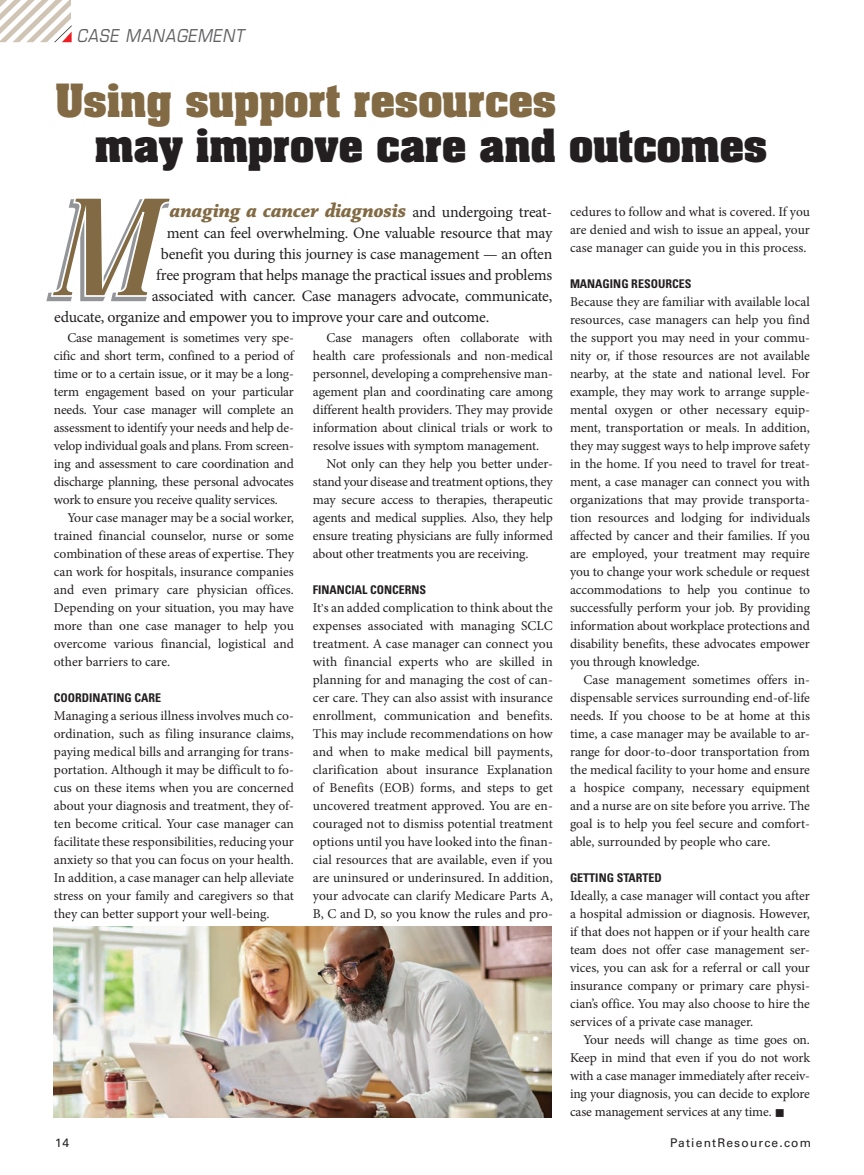
<style>
.page{position:relative;width:864px;height:1175px;background:#fff}
.page>*{position:absolute;margin:0;border:0;box-sizing:border-box;transform-origin:0 0}
.t1{font:700 39px "Aachen Std";letter-spacing:-.005em;color:#231f20}
.t2{font:700 39px "Aachen Std";letter-spacing:-.005em;color:#826b44}
.t3{font:21px "Chaparral Pro Bold It Disp";letter-spacing:.005em;color:#826b44}
.t4{font:italic 17.25px "Eurostile LT Std";letter-spacing:.07em;color:#5f5f62;scale:.87 1}
.t5{font:15.9px "Minion Pro";letter-spacing:-.02em;color:#231f20}
.t6{font:13.5px/18px "Minion Pro";letter-spacing:-.01em;color:#231f20;text-align:justify}
.t7{font:700 condensed 12px "Univers LT Std";color:#231f20}
.t8{font:12px "Univers LT Std";letter-spacing:.1em;color:#231f20}
.s1{font-family:"Minion Pro";font-size:15.9px;color:#231f20}
</style>
<div class="page">
<svg style="left:0;top:0;width:72px;height:42px"></svg>
<svg style="left:46px;top:198px;width:124px;height:104px"></svg>
<img style="left:54px;top:926px;width:497px;height:191px">
<p class="t4" style="left:77px;top:25px;width:193px">CASE MANAGEMENT</p>
<h1 class="t2" style="left:55px;top:73px;width:503px">Using support resources</h1>
<h1 class="t1" style="left:95px;top:118px;width:674px">may improve care and outcomes</h1>
<h2 class="t3" style="left:170px;top:199px;width:384px">anaging a cancer diagnosis <span class="s1">and undergoing treat-</span></h2>
<p class="t5" style="left:167px;top:222px;width:387px">ment can feel overwhelming. One valuable resource that may</p>
<p class="t5" style="left:161px;top:243px;width:393px">benefit you during this journey is case management — an often</p>
<p class="t5" style="left:156px;top:264px;width:397px">free program that helps manage the practical issues and problems</p>
<p class="t5" style="left:152px;top:285px;width:402px">associated with cancer. Case managers advocate, communicate,</p>
<p class="t5" style="left:54px;top:306px;width:436px">educate, organize and empower you to improve your care and outcome.</p>
<p class="t6" style="left:54px;top:329px;width:242px;text-indent:14px">Case management is sometimes very spe&shy;cific and short term, confined to a period of time or to a certain issue, or it may be a long&shy;term engagement based on your particular needs. Your case manager will complete an assessment to identify your needs and help de&shy;velop individual goals and plans. From screen&shy;ing and assessment to care coordination and discharge planning, these personal advocates work to ensure you receive quality services.</p>
<p class="t6" style="left:54px;top:509px;width:242px;text-indent:14px">Your case manager may be a social worker, trained financial counselor, nurse or some combination of these areas of expertise. They can work for hospitals, insurance companies and even primary care physician offices.<br>Depending on your situation, you may have more than one case manager to help you overcome various financial, logistical and other barriers to care.</p>
<p class="t7" style="left:54px;top:690px;width:109px">COORDINATING CARE</p>
<p class="t6" style="left:54px;top:707px;width:242px">Managing a serious illness involves much co&shy;ordination, such as filing insurance claims, paying medical bills and arranging for trans&shy;portation. Although it may be difficult to fo&shy;cus on these items when you are concerned about your diagnosis and treatment, they of&shy;ten become critical. Your case manager can facilitate these responsibilities, reducing your anxiety so that you can focus on your health.<br>In addition, a case manager can help alleviate stress on your family and caregivers so that they can better support your well-being.</p>
<p class="t6" style="left:326px;top:329px;width:228px">Case managers often collaborate with</p>
<p class="t6" style="left:313px;top:347px;width:241px">health care professionals and non-medical</p>
<p class="t6" style="left:313px;top:365px;width:241px">personnel, developing a comprehensive man-</p>
<p class="t6" style="left:313px;top:383px;width:241px">agement plan and coordinating care among</p>
<p class="t6" style="left:313px;top:401px;width:241px">different health providers. They may provide</p>
<p class="t6" style="left:313px;top:419px;width:241px">information about clinical trials or work to</p>
<p class="t6" style="left:313px;top:437px;width:228px">resolve issues with symptom management.</p>
<p class="t6" style="left:326px;top:455px;width:228px">Not only can they help you better under-</p>
<p class="t6" style="left:313px;top:473px;width:241px">stand your disease and treatment options, they</p>
<p class="t6" style="left:313px;top:491px;width:241px">may secure access to therapies, therapeutic</p>
<p class="t6" style="left:313px;top:509px;width:241px">agents and medical supplies. Also, they help</p>
<p class="t6" style="left:313px;top:527px;width:241px">ensure treating physicians are fully informed</p>
<p class="t6" style="left:313px;top:545px;width:217px">about other treatments you are receiving.</p>
<p class="t7" style="left:313px;top:582px;width:115px">FINANCIAL CONCERNS</p>
<p class="t6" style="left:313px;top:599px;width:241px">It,s an added complication to think about the expenses associated with managing SCLC treatment. A case manager can connect you with financial experts who are skilled in planning for and managing the cost of can&shy;cer care. They can also assist with insurance enrollment, communication and benefits.<br>This may include recommendations on how and when to make medical bill payments, clarification about insurance Explanation of Benefits (EOB) forms, and steps to get uncovered treatment approved. You are en&shy;couraged not to dismiss potential treatment options until you have looked into the finan&shy;cial resources that are available, even if you are uninsured or underinsured. In addition, your advocate can clarify Medicare Parts A, B, C and D, so you know the rules and pro-</p>
<p class="t6" style="left:570px;top:203px;width:242px">cedures to follow and what is covered. If you are denied and wish to issue an appeal, your case manager can guide you in this process.</p>
<p class="t7" style="left:570px;top:276px;width:123px">MANAGING RESOURCES</p>
<p class="t6" style="left:570px;top:293px;width:242px">Because they are familiar with available local resources, case managers can help you find the support you may need in your commu&shy;nity or, if those resources are not available nearby, at the state and national level. For example, they may work to arrange supple&shy;mental oxygen or other necessary equip&shy;ment, transportation or meals. In addition, they may suggest ways to help improve safety in the home. If you need to travel for treat&shy;ment, a case manager can connect you with organizations that may provide transporta&shy;tion resources and lodging for individuals affected by cancer and their families. If you are employed, your treatment may require you to change your work schedule or request accommodations to help you continue to successfully perform your job. By providing information about workplace protections and disability benefits, these advocates empower you through knowledge.</p>
<p class="t6" style="left:570px;top:671px;width:242px;text-indent:14px">Case management sometimes offers in&shy;dispensable services surrounding end-of-life needs. If you choose to be at home at this time, a case manager may be available to ar&shy;range for door-to-door transportation from the medical facility to your home and ensure a hospice company, necessary equipment and a nurse are on site before you arrive. The goal is to help you feel secure and comfort&shy;able, surrounded by people who care.</p>
<p class="t7" style="left:570px;top:870px;width:93px">GETTING STARTED</p>
<p class="t6" style="left:570px;top:887px;width:242px">Ideally, a case manager will contact you after a hospital admission or diagnosis. However, if that does not happen or if your health care team does not offer case management ser&shy;vices, you can ask for a referral or call your insurance company or primary care physi&shy;cian’s office. You may also choose to hire the services of a private case manager.</p>
<p class="t6" style="left:570px;top:1031px;width:242px;text-indent:14px">Your needs will change as time goes on.<br>Keep in mind that even if you do not work with a case manager immediately after receiv&shy;ing your diagnosis, you can decide to explore case management services at any time. ■</p>
<p class="t8" style="left:55px;top:1135px;width:16px">14</p>
<p class="t8" style="left:670px;top:1135px;width:143px">PatientResource.com</p>
</div>
